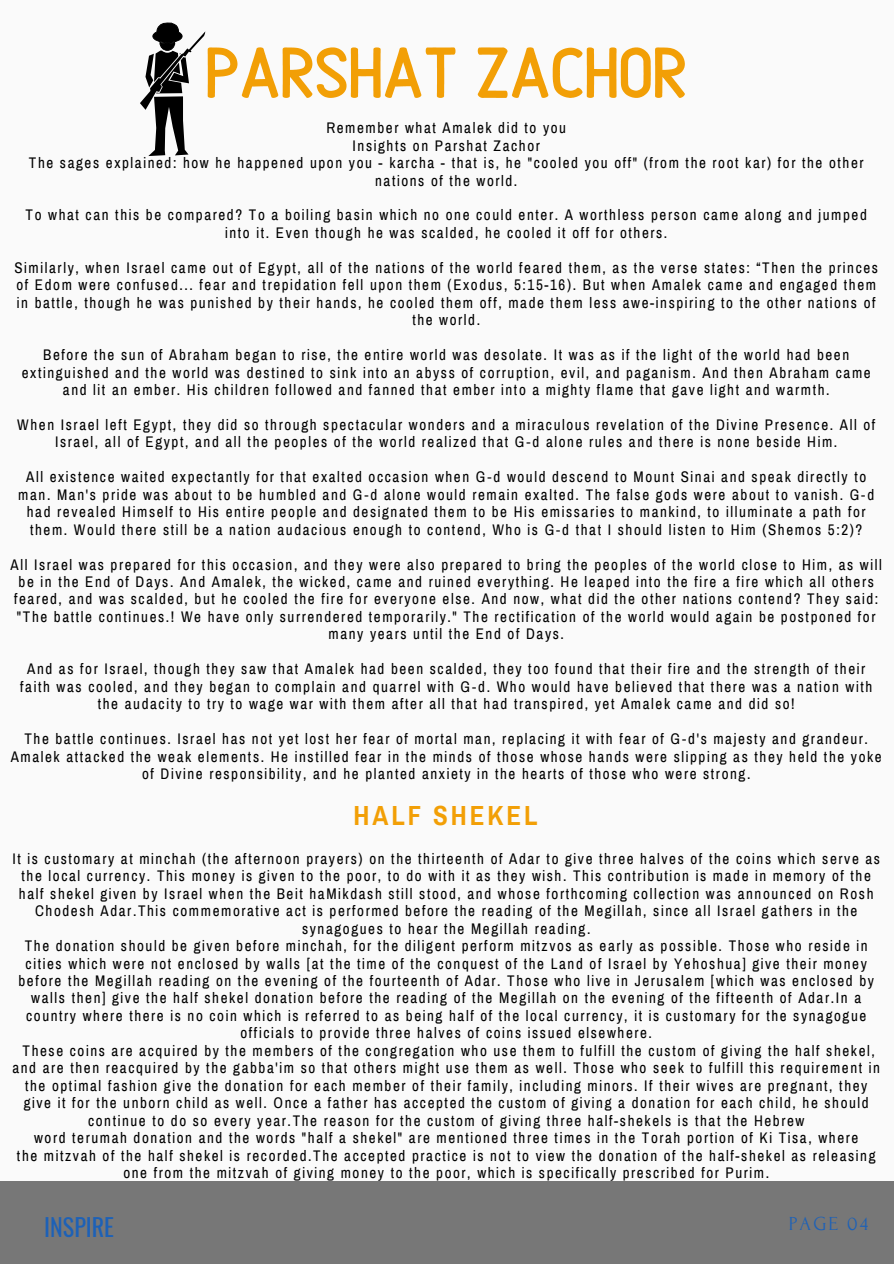
<style>
.page{position:relative;width:894px;height:1264px;background:#fff}
.page>*{position:absolute;margin:0;border:0;box-sizing:border-box;transform-origin:0 0}
.t1{font:72px "Alaska";color:#f29f06}
.t2{font:700 27px "Archivo Narrow";letter-spacing:.105em;color:#f29f06}
.t3{font:24px "Oswald";color:#1d61b7}
.t4{font:19.8px "Forum";letter-spacing:.1em;color:#1d61b7}
.t5{font:15px/17.4px "Archivo Narrow";letter-spacing:.105em;color:#000;text-align:center}
.s1{font-family:"Noto Sans"}
</style>
<div class="page">
<div style="left:0;top:0;width:893px;height:1263px;background:#fafafa"></div>
<div style="left:0;top:1181px;width:893px;height:82px;background:#777"></div>
<svg style="left:140px;top:22px;width:65px;height:134px"></svg>
<h1 class="t1" style="left:205px;top:18px;width:483px">PARSHAT ZACHOR</h1>
<p class="t5" style="left:29px;top:119px;width:835px">Remember what Amalek did to you<br>Insights on Parshat Zachor<br>The sages explained: how he happened upon you - karcha - that is, he "cooled you off" (from the root kar) for the other nations of the world.</p>
<p class="t5" style="left:26px;top:207px;width:842px">To what can this be compared? To a boiling basin which no one could enter. A worthless person came along and jumped into it. Even though he was scalded, he cooled it off for others.</p>
<p class="t5" style="left:14px;top:259px;width:864px">Similarly, when Israel came out of Egypt, all of the nations of the world feared them, as the verse states: “Then the princes of Edom were confused... fear and trepidation fell upon them (Exodus, 5:15-16). But when Amalek came and engaged them in battle, though he was punished by their hands, he cooled them off, made them less awe-inspiring to the other nations of the world.</p>
<p class="t5" style="left:22px;top:346px;width:850px">Before the sun of Abraham began to rise, the entire world was desolate. It was as if the light of the world had been extinguished and the world was destined to sink into an abyss of corruption, evil, and paganism. And then Abraham came and lit an ember. His children followed and fanned that ember into a mighty flame that gave light and warmth.</p>
<p class="t5" style="left:17px;top:416px;width:859px">When Israel left Egypt, they did so through spectacular wonders and a miraculous revelation of the Divine Presence. All of<br>Israel, all of Egypt, and all the peoples of the world realized that G<span class="s1">‑</span>d alone rules and there is none beside Him.</p>
<p class="t5" style="left:18px;top:468px;width:857px">All existence waited expectantly for that exalted occasion when G<span class="s1">‑</span>d would descend to Mount Sinai and speak directly to man. Man's pride was about to be humbled and G<span class="s1">‑</span>d alone would remain exalted. The false gods were about to vanish. G<span class="s1">‑</span>d had revealed Himself to His entire people and designated them to be His emissaries to mankind, to illuminate a path for them. Would there still be a nation audacious enough to contend, Who is G<span class="s1">‑</span>d that I should listen to Him (Shemos 5:2)?</p>
<p class="t5" style="left:11px;top:556px;width:872px">All Israel was prepared for this occasion, and they were also prepared to bring the peoples of the world close to Him, as will be in the End of Days. And Amalek, the wicked, came and ruined everything. He leaped into the fire a fire which all others feared, and was scalded, but he cooled the fire for everyone else. And now, what did the other nations contend? They said: "The battle continues.! We have only surrendered temporarily." The rectification of the world would again be postponed for many years until the End of Days.</p>
<p class="t5" style="left:20px;top:660px;width:853px">And as for Israel, though they saw that Amalek had been scalded, they too found that their fire and the strength of their faith was cooled, and they began to complain and quarrel with G<span class="s1">‑</span>d. Who would have believed that there was a nation with the audacity to try to wage war with them after all that had transpired, yet Amalek came and did so!</p>
<p class="t5" style="left:11px;top:730px;width:872px">The battle continues. Israel has not yet lost her fear of mortal man, replacing it with fear of G<span class="s1">‑</span>d's majesty and grandeur.<br>Amalek attacked the weak elements. He instilled fear in the minds of those whose hands were slipping as they held the yoke of Divine responsibility, and he planted anxiety in the hearts of those who were strong.</p>
<h2 class="t2" style="left:353px;top:801px;width:185px">HALF SHEKEL</h2>
<p class="t5" style="left:12px;top:850px;width:868px">It is customary at minchah (the afternoon prayers) on the thirteenth of Adar to give three halves of the coins which serve as the local currency. This money is given to the poor, to do with it as they wish. This contribution is made in memory of the half shekel given by Israel when the Beit haMikdash still stood, and whose forthcoming collection was announced on Rosh Chodesh Adar.This commemorative act is performed before the reading of the Megillah, since all Israel gathers in the synagogues to hear the Megillah reading.<br>The donation should be given before minchah, for the diligent perform mitzvos as early as possible. Those who reside in cities which were not enclosed by walls [at the time of the conquest of the Land of Israel by Yehoshua] give their money before the Megillah reading on the evening of the fourteenth of Adar. Those who live in Jerusalem [which was enclosed by walls then] give the half shekel donation before the reading of the Megillah on the evening of the fifteenth of Adar.In a country where there is no coin which is referred to as being half of the local currency, it is customary for the synagogue officials to provide three halves of coins issued elsewhere.<br>These coins are acquired by the members of the congregation who use them to fulfill the custom of giving the half shekel, and are then reacquired by the gabba'im so that others might use them as well. Those who seek to fulfill this requirement in the optimal fashion give the donation for each member of their family, including minors. If their wives are pregnant, they give it for the unborn child as well. Once a father has accepted the custom of giving a donation for each child, he should continue to do so every year.The reason for the custom of giving three half-shekels is that the Hebrew<br>word terumah donation and the words "half a shekel" are mentioned three times in the Torah portion of Ki Tisa, where<br>the mitzvah of the half shekel is recorded.The accepted practice is not to view the donation of the half-shekel as releasing one from the mitzvah of giving money to the poor, which is specifically prescribed for Purim.</p>
<h3 class="t3" style="left:44px;top:1208px;width:71px">INSPIRE</h3>
<h3 class="t4" style="left:788px;top:1212px;width:81px">PAGE 04</h3>
</div>
